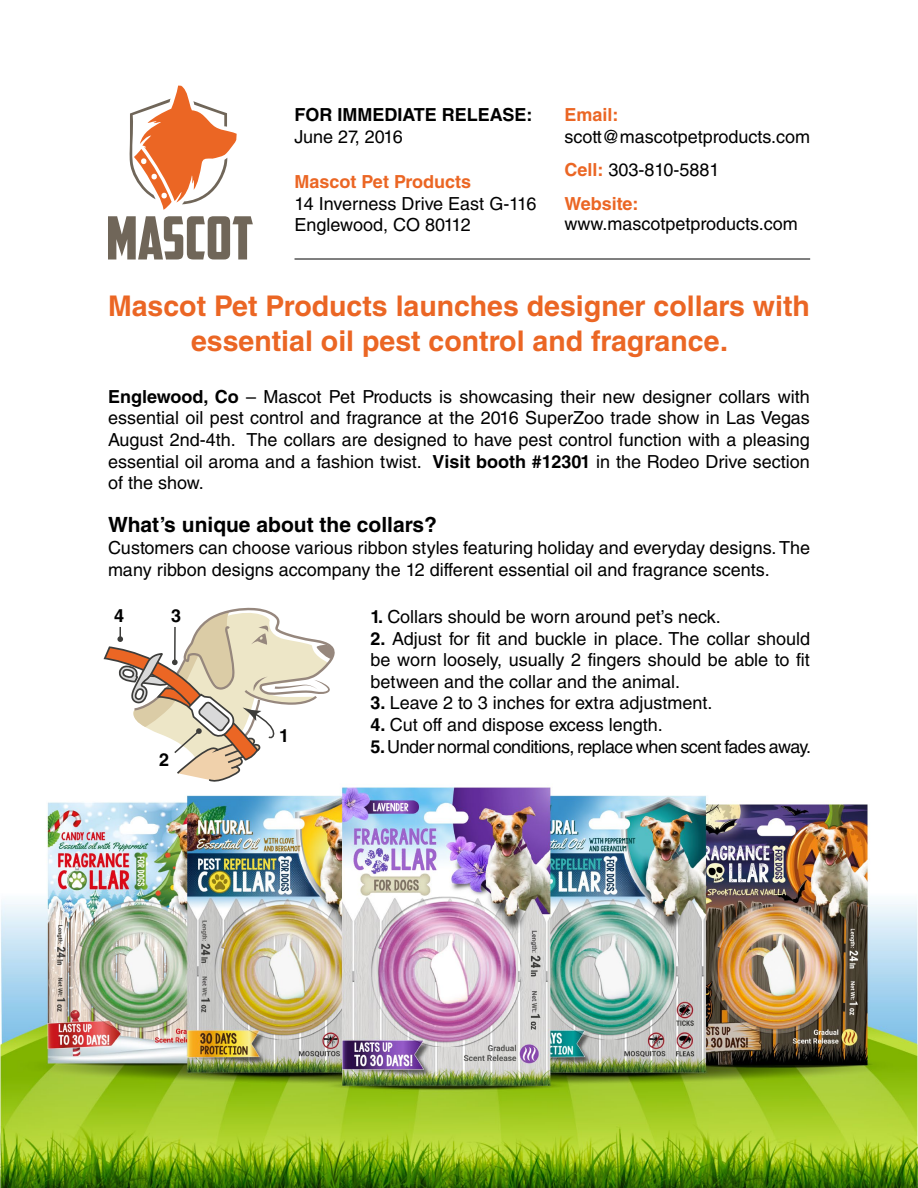
<style>
.page{position:relative;width:918px;height:1188px;background:#fff}
.page>*{position:absolute;margin:0;border:0;box-sizing:border-box;transform-origin:0 0}
.t1{font:700 28.5px/34.2px "Helvetica LT Std";color:#eb6624;text-align:center}
.t2{font:700 21px "Helvetica LT Std";color:#000}
.t3{font:18px/21.6px "Helvetica LT Std";color:#000;text-align:justify}
.t4{font:18px "Helvetica LT Std";letter-spacing:-.025em;color:#000}
.t5{font:700 18px "Helvetica LT Std";color:#eb6624}
.t6{font:700 18px "Helvetica LT Std";color:#000}
.s1{font-weight:700;color:#eb6624}
.s2{font-weight:700}
</style>
<div class="page">
<img style="left:0;top:787px;width:918px;height:401px">
<hr style="left:295px;top:259px;width:515px;height:1px;background:#000">
<svg style="left:129px;top:86px;width:108px;height:124px"></svg>
<svg style="left:108px;top:216px;width:145px;height:44px"></svg>
<svg style="left:103px;top:607px;width:232px;height:175px"></svg>
<p class="t6" style="left:295px;top:104px;width:239px">FOR IMMEDIATE RELEASE:</p>
<p class="t3" style="left:295px;top:125px;width:110px">June 27, 2016</p>
<p class="t5" style="left:295px;top:171px;width:178px">Mascot Pet Products</p>
<p class="t3" style="left:295px;top:193px;width:244px">14 Inverness Drive East G-116</p>
<p class="t3" style="left:295px;top:214px;width:178px">Englewood, CO 80112</p>
<p class="t5" style="left:565px;top:104px;width:56px">Email:</p>
<p class="t3" style="left:565px;top:125px;width:247px">scott@mascotpetproducts.com</p>
<p class="t3" style="left:565px;top:159px;width:157px"><span class="s1">Cell:</span> 303-810-5881</p>
<p class="t5" style="left:565px;top:192px;width:76px">Website:</p>
<p class="t3" style="left:565px;top:213px;width:235px">www.mascotpetproducts.com</p>
<p class="t1" style="left:108px;top:289px;width:703px">Mascot Pet Products launches designer collars with essential oil pest control and fragrance.</p>
<p class="t3" style="left:108px;top:386px;width:704px"><span class="s2">Englewood, Co</span> – Mascot Pet Products is showcasing their new designer collars with essential oil pest control and fragrance at the 2016 SuperZoo trade show in Las Vegas August 2nd-4th. The collars are designed to have pest control function with a pleasing essential oil aroma and a fashion twist. <span class="s2">Visit booth #12301</span> in the Rodeo Drive section of the show.</p>
<p class="t2" style="left:108px;top:512px;width:331px">What’s unique about the collars?</p>
<p class="t3" style="left:108px;top:537px;width:704px">Customers can choose various ribbon styles featuring holiday and everyday designs. The many ribbon designs accompany the 12 different essential oil and fragrance scents.</p>
<p class="t6" style="left:114px;top:604px;width:12px">4</p>
<p class="t6" style="left:171px;top:604px;width:12px">3</p>
<p class="t6" style="left:159px;top:749px;width:12px">2</p>
<p class="t6" style="left:279px;top:724px;width:12px">1</p>
<p class="t3" style="left:370px;top:606px;width:352px"><span class="s2">1.</span> Collars should be worn around pet’s neck.</p>
<p class="t3" style="left:370px;top:627px;width:441px"><span class="s2">2.</span> Adjust for fit and buckle in place. The collar should be worn loosely, usually 2 fingers should be able to fit between and the collar and the animal.</p>
<p class="t3" style="left:370px;top:692px;width:344px"><span class="s2">3.</span> Leave 2 to 3 inches for extra adjustment.</p>
<p class="t3" style="left:370px;top:714px;width:294px"><span class="s2">4.</span> Cut off and dispose excess length.</p>
<p class="t4" style="left:370px;top:736px;width:442px"><span class="s2">5.</span> Under normal conditions, replace when scent fades away.</p>
</div>
